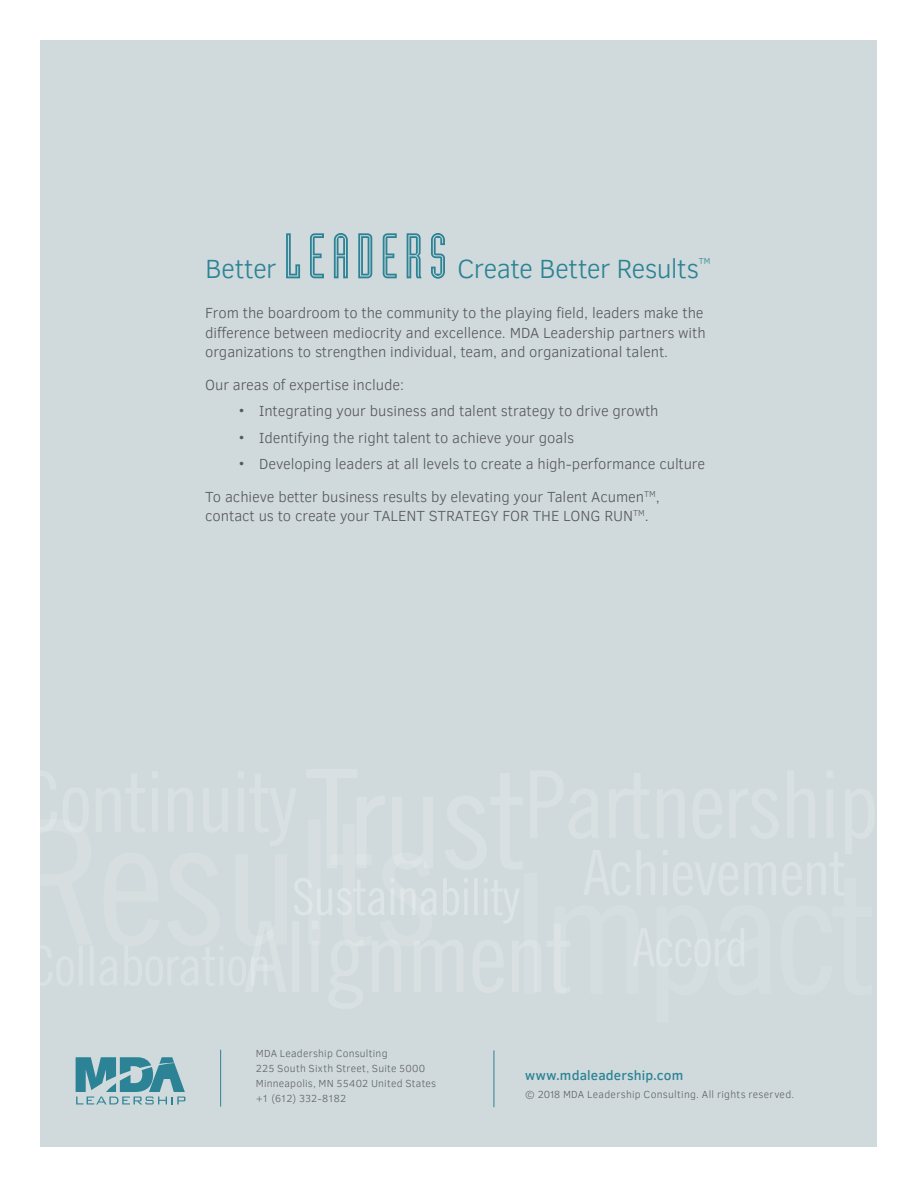
<style>
.page{position:relative;width:918px;height:1188px;background:#fff}
.page>*{position:absolute;margin:0;border:0;box-sizing:border-box;transform-origin:0 0}
.t1{font:63px "Industria Inline";letter-spacing:.095em;color:#2c8395}
.t2{font:300 27px "Clear Sans";letter-spacing:-.025em;color:#2c8395}
.t3{font:300 15px/19.5px "Clear Sans";letter-spacing:-.005em;color:#58595b}
.t4{font:500 13.5px "Clear Sans";letter-spacing:.01em;color:#2c8395}
.t5{font:300 10.5px/15px "Clear Sans";letter-spacing:.02em;color:#636466}
.t6{font:300 8.7px "Clear Sans";color:#2c8395}
</style>
<div class="page">
<div style="left:40px;top:40px;width:838px;height:1107px;background:#d0dadc"></div>
<svg style="left:40px;top:819px;width:704px;height:174px"></svg>
<svg style="left:76px;top:1057px;width:109px;height:47px"></svg>
<hr style="left:220px;top:1050px;width:1px;height:57px;background:#2c8395">
<hr style="left:494px;top:1050px;width:1px;height:57px;background:#2c8395">
<h1 class="t1" style="left:284px;top:222px;width:165px">LEADERS</h1>
<h2 class="t2" style="left:457px;top:251px;width:244px">Create Better Results</h2>
<p class="t6" style="left:699px;top:256px;width:13px">TM</p>
<p class="t3" style="left:205px;top:303px;width:502px">From the boardroom to the community to the playing field, leaders make the difference between mediocrity and excellence. MDA Leadership partners with organizations to strengthen individual, team, and organizational talent.</p>
<p class="t3" style="left:205px;top:375px;width:200px">Our areas of expertise include:</p>
<p class="t3" style="left:239px;top:401px;width:421px">• Integrating your business and talent strategy to drive growth</p>
<p class="t3" style="left:239px;top:428px;width:337px">• Identifying the right talent to achieve your goals</p>
<p class="t3" style="left:239px;top:454px;width:468px">• Developing leaders at all levels to create a high-performance culture</p>
<p class="t3" style="left:205px;top:487px;width:456px">To achieve better business results by elevating your Talent Acumen<sup>TM</sup>, contact us to create your TALENT STRATEGY FOR THE LONG RUN<sup>TM</sup>.</p>
<h2 class="t2" style="left:205px;top:251px;width:73px">Better</h2>
<p class="t5" style="left:256px;top:1046px;width:182px">MDA Leadership Consulting<br>225 South Sixth Street, Suite 5000<br>Minneapolis, MN 55402 United States +1 (612) 332-8182</p>
<p class="t4" style="left:525px;top:1066px;width:160px">www.mdaleadership.com</p>
<p class="t5" style="left:525px;top:1087px;width:271px">© 2018 MDA Leadership Consulting. All rights reserved.</p>
</div>
